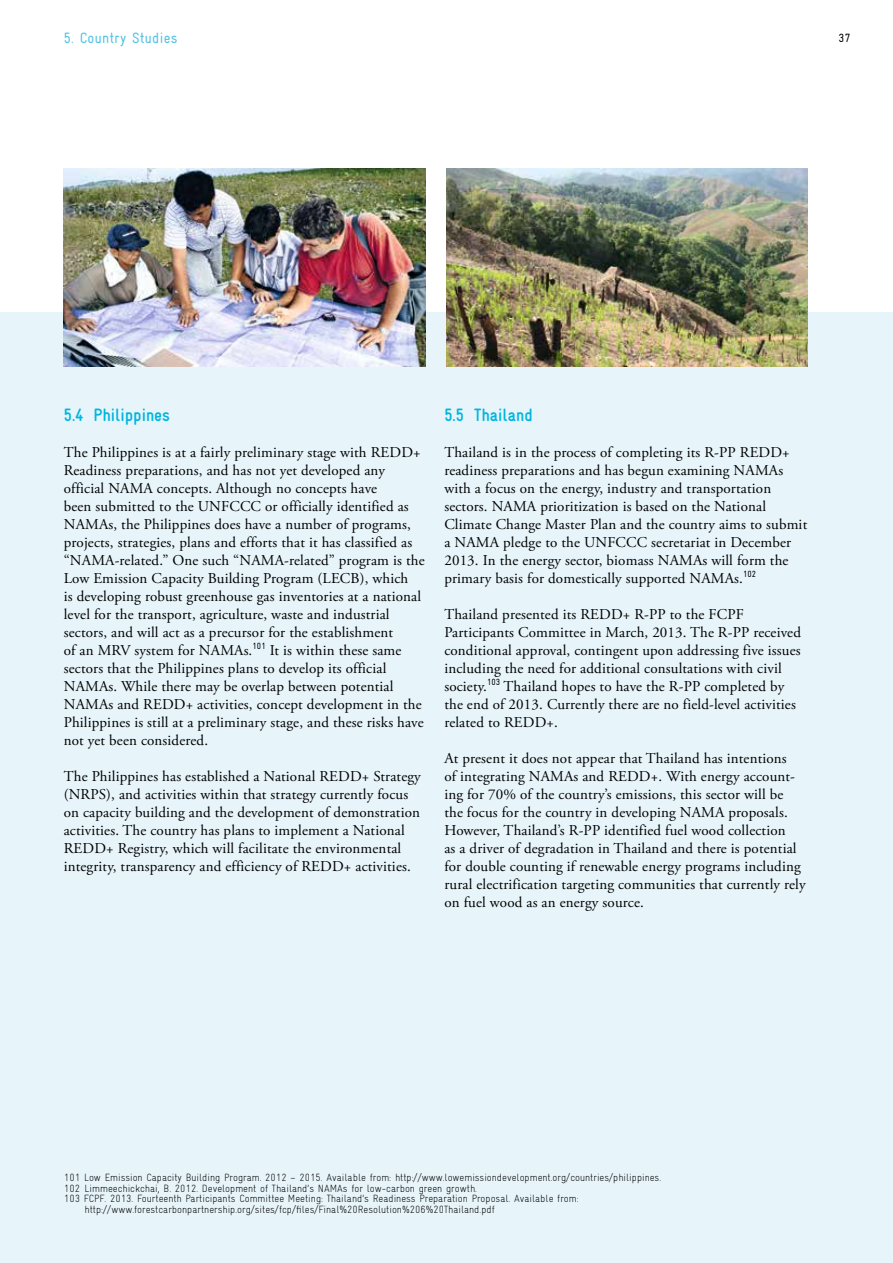
<style>
.page{position:relative;width:893px;height:1263px;background:#fff}
.page>*{position:absolute;margin:0;border:0;box-sizing:border-box;transform-origin:0 0}
.t1{font:700 condensed 18px "Gravur";color:#00b5de}
.t2{font:15px/18px "Adobe Garamond Pro";letter-spacing:.01em;color:#000}
.t3{font:condensed 15px "Gravur";letter-spacing:.02em;color:#52c2e4}
.t4{font:condensed 12px "Gravur";color:#000}
.t5{font:300 condensed 10.5px "Gravur";color:#000}
</style>
<div class="page">
<div style="left:0;top:313px;width:893px;height:950px;background:#e7f5fb"></div>
<img style="left:64px;top:169px;width:361px;height:198px">
<img style="left:446px;top:169px;width:362px;height:198px">
<p class="t3" style="left:64px;top:29px;width:115px">5. Country Studies</p>
<p class="t4" style="left:838px;top:32px;width:13px">37</p>
<p class="t1" style="left:64px;top:404px;width:108px">5.4 Philippines</p>
<p class="t2" style="left:64px;top:443px;width:362px">The Philippines is at a fairly preliminary stage with REDD+ Readiness preparations, and has not yet developed any official NAMA concepts. Although no concepts have<br>been submitted to the UNFCCC or officially identified as NAMAs, the Philippines does have a number of programs, projects, strategies, plans and efforts that it has classified as “NAMA-related.” One such “NAMA-related” program is the Low Emission Capacity Building Program (LECB), which<br>is developing robust greenhouse gas inventories at a national level for the transport, agriculture, waste and industrial sectors, and will act as a precursor for the establishment<br>of an MRV system for NAMAs.<sup>101</sup> It is within these same sectors that the Philippines plans to develop its official NAMAs. While there may be overlap between potential NAMAs and REDD+ activities, concept development in the Philippines is still at a preliminary stage, and these risks have not yet been considered.</p>
<p class="t2" style="left:64px;top:767px;width:359px">The Philippines has established a National REDD+ Strategy (NRPS), and activities within that strategy currently focus on capacity building and the development of demonstration activities. The country has plans to implement a National REDD+ Registry, which will facilitate the environmental integrity, transparency and efficiency of REDD+ activities.</p>
<p class="t1" style="left:444px;top:404px;width:90px">5.5 Thailand</p>
<p class="t2" style="left:444px;top:443px;width:364px">Thailand is in the process of completing its R-PP REDD+ readiness preparations and has begun examining NAMAs with a focus on the energy, industry and transportation sectors. NAMA prioritization is based on the National Climate Change Master Plan and the country aims to submit a NAMA pledge to the UNFCCC secretariat in December 2013. In the energy sector, biomass NAMAs will form the primary basis for domestically supported NAMAs.<sup>102</sup></p>
<p class="t2" style="left:444px;top:605px;width:358px">Thailand presented its REDD+ R-PP to the FCPF Participants Committee in March, 2013. The R-PP received conditional approval, contingent upon addressing five issues including the need for additional consultations with civil society.<sup>103</sup> Thailand hopes to have the R-PP completed by the end of 2013. Currently there are no field-level activities related to REDD+.</p>
<p class="t2" style="left:444px;top:749px;width:363px">At present it does not appear that Thailand has intentions<br>of integrating NAMAs and REDD+. With energy account&shy;ing for 70% of the country’s emissions, this sector will be the focus for the country in developing NAMA proposals.<br>However, Thailand’s R-PP identified fuel wood collection<br>as a driver of degradation in Thailand and there is potential for double counting if renewable energy programs including rural electrification targeting communities that currently rely on fuel wood as an energy source.</p>
<p class="t5" style="left:64px;top:1172px;width:599px">101 Low Emission Capacity Building Program. 2012 – 2015. Available from: http://www.lowemissiondevelopment.org/countries/philippines.</p>
<p class="t5" style="left:64px;top:1182px;width:415px">102 Limmeechickchai, B. 2012. Development of Thailand’s NAMAs for low-carbon green growth.</p>
<p class="t5" style="left:64px;top:1193px;width:516px">103 FCPF. 2013. Fourteenth Participants Committee Meeting: Thailand’s Readiness Preparation Proposal. Available from:</p>
<p class="t5" style="left:85px;top:1203px;width:412px">http://www.forestcarbonpartnership.org/sites/fcp/files/Final%20Resolution%206%20Thailand.pdf</p>
</div>
